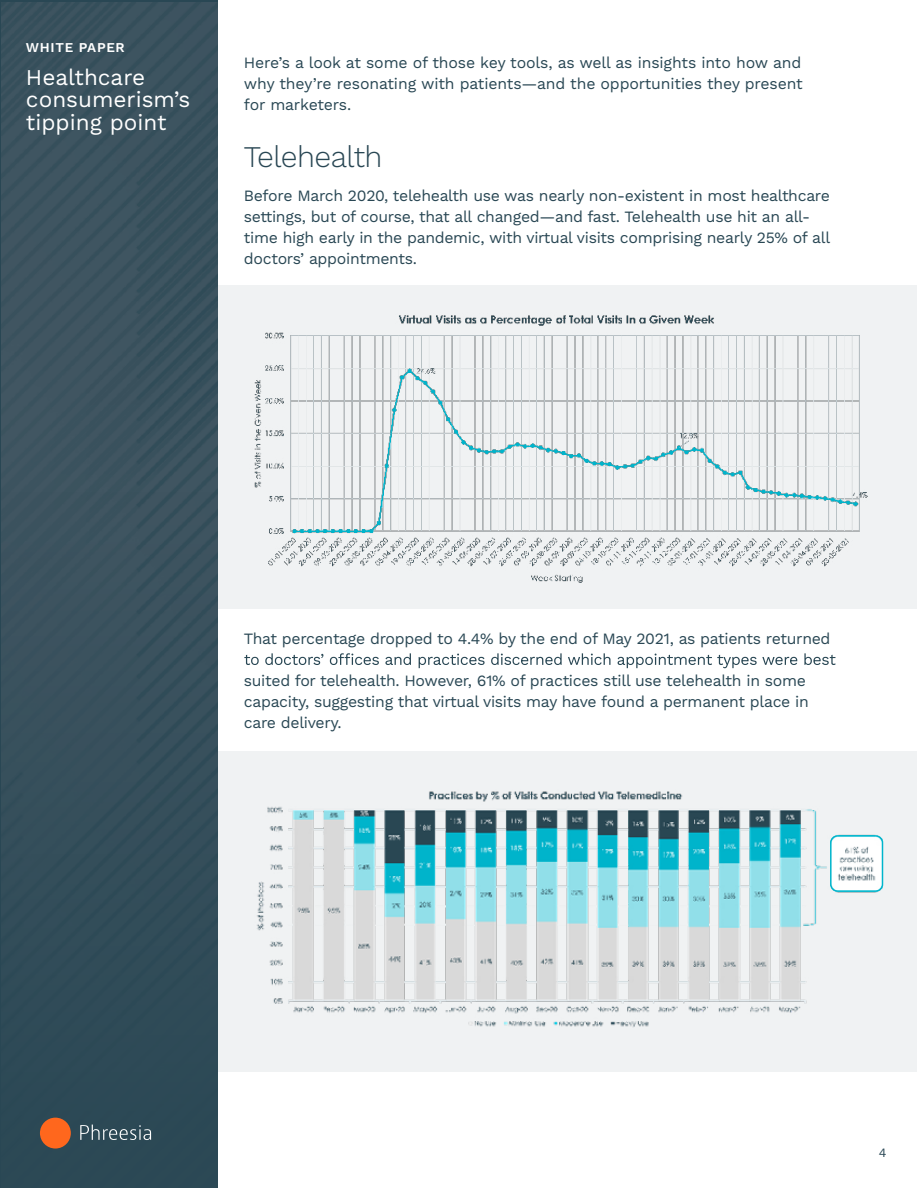
<style>
.page{position:relative;width:918px;height:1188px;background:#fff}
.page>*{position:absolute;margin:0;border:0;box-sizing:border-box;transform-origin:0 0}
.t1{font:300 30px "Work Sans";letter-spacing:-.02em;color:#294754}
.t2{font:22.5px/22.5px "Work Sans";color:#fff}
.t3{font:15.75px/21px "Work Sans";letter-spacing:-.02em;color:#294754}
.t4{font:600 13.5px "Work Sans";letter-spacing:.05em;color:#fff}
.t5{font:12.75px "Work Sans";color:#294754}
</style>
<div class="page">
<img style="left:2px;top:2px;width:216px;height:1185px">
<div style="left:218px;top:285px;width:699px;height:323px;background:#f0f2f3"></div>
<svg style="left:244px;top:653px;width:592px;height:15px"></svg>
<div style="left:218px;top:751px;width:699px;height:321px;background:#f0f2f3"></div>
<img style="left:257px;top:791px;width:626px;height:236px">
<img style="left:254px;top:315px;width:614px;height:268px">
<div style="left:830px;top:835px;width:53px;height:57px;border:2px solid #00b5cc;border-radius:7px"></div>
<div style="left:40px;top:1118px;width:31px;height:31px;background:#ff671d;border-radius:50%"></div>
<svg style="left:80px;top:1125px;width:71px;height:15px"></svg>
<p class="t4" style="left:26px;top:40px;width:100px">WHITE PAPER</p>
<h2 class="t2" style="left:26px;top:67px;width:166px">Healthcare consumerism’s tipping point</h2>
<p class="t3" style="left:244px;top:53px;width:561px;text-align:justify">Here’s a look at some of those key tools, as well as insights into how and why they’re resonating with patients—and the opportunities they present for marketers.</p>
<h1 class="t1" style="left:244px;top:139px;width:140px">Telehealth</h1>
<p class="t3" style="left:244px;top:186px;width:588px">Before March 2020, telehealth use was nearly non-existent in most healthcare settings, but of course, that all changed—and fast. Telehealth use hit an all&shy;time high early in the pandemic, with virtual visits comprising nearly 25% of all doctors’ appointments.</p>
<p class="t3" style="left:244px;top:629px;width:588px">That percentage dropped to 4.4% by the end of May 2021, as patients returned</p>
<p class="t3" style="left:244px;top:671px;width:566px">suited for telehealth. However, 61% of practices still use telehealth in some capacity, suggesting that virtual visits may have found a permanent place in care delivery.</p>
<p class="t5" style="left:879px;top:1145px;width:9px">4</p>
</div>
